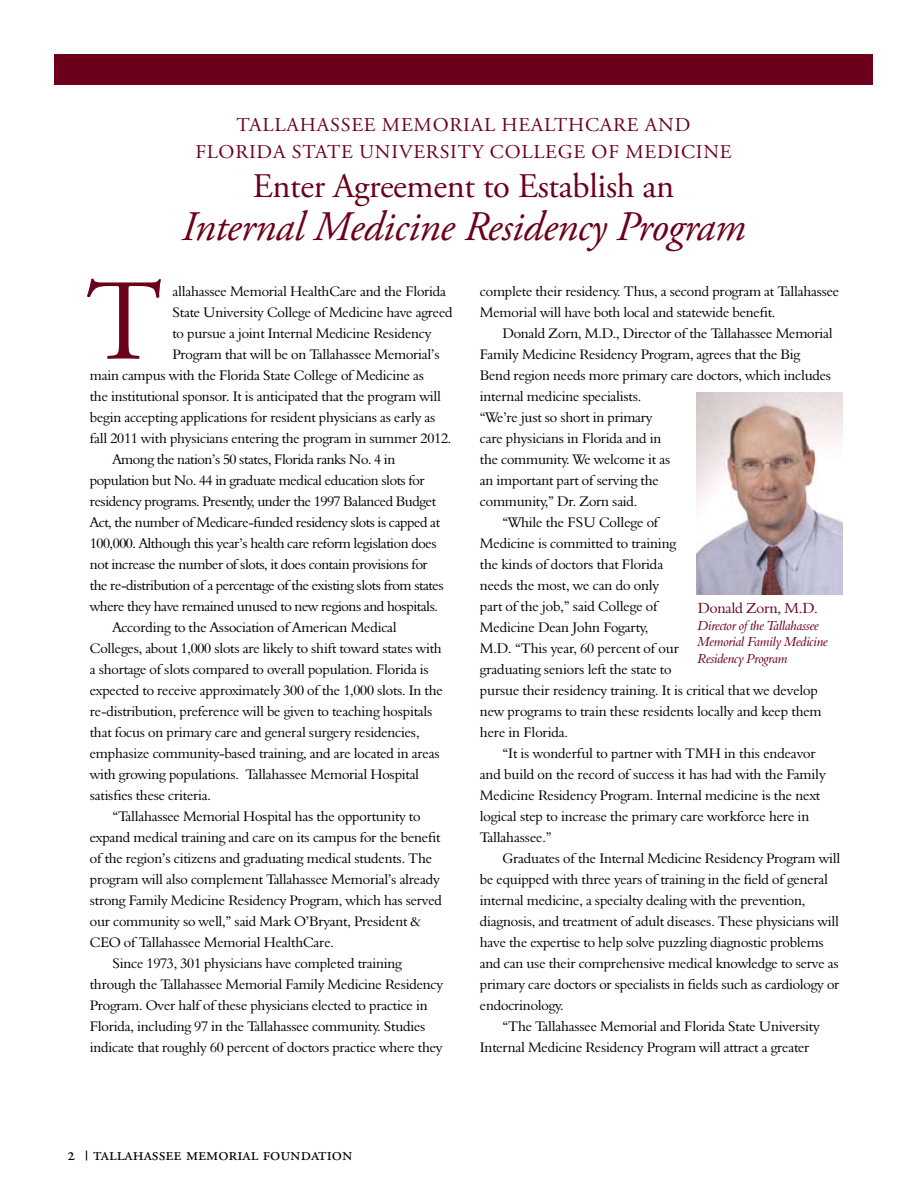
<style>
.page{position:relative;width:918px;height:1188px;background:#fff}
.page>*{position:absolute;margin:0;border:0;box-sizing:border-box;transform-origin:0 0}
.t1{font:115.2px "Adobe Garamond Pro";color:#6c001b}
.t2{font:italic 42px "Adobe Garamond Pro";letter-spacing:-.015em;color:#6c001b}
.t3{font:34.5px "Adobe Garamond Pro";letter-spacing:-.01em;color:#6c001b}
.t4{font:19.5px/27px "Adobe Garamond Pro";letter-spacing:.175em;color:#6c001b}
.t5{font:19.5px "Adobe Garamond Pro";letter-spacing:.205em;color:#6c001b}
.t6{font:18px "Adobe Garamond Pro";color:#000}
.t7{font:15px "Aldine 401 BT Roman A";letter-spacing:-.015em;color:#6c001b}
.t8{font:14.25px/21px "Aldine 401 BT Roman A";letter-spacing:-.015em;color:#000}
.t9{font:13.5px/16.5px "Aldine 401 BT Italic A";letter-spacing:-.015em;color:#6c001b}
.s1{font-size:9.9px}
</style>
<div class="page">
<div style="left:54px;top:54px;width:819px;height:31px;background:#6c001b"></div>
<img style="left:696px;top:393px;width:147px;height:201px">
<h3 class="t4" style="left:195px;top:112px;width:535px;text-indent:187px">MEM ORIAL HEALTH CARE AND<br>FLORIDA STATE UNIVERSITY COLLEGE OF MEDICINE</h3>
<h3 class="t3" style="left:253px;top:165px;width:423px">ENTER AGREEMENT TO ESTABLISH AN</h3>
<h2 class="t2" style="left:182px;top:202px;width:565px">Internal Medicine Residency Program</h2>
<p class="t8" style="left:173px;top:281px;width:275px">allahassee Memorial HealthCare and the Florida</p>
<p class="t8" style="left:173px;top:302px;width:282px">State University College of Medicine have agreed</p>
<p class="t8" style="left:173px;top:323px;width:260px">to pursue a joint Internal Medicine Residency</p>
<p class="t8" style="left:173px;top:344px;width:269px">Program that will be on Tallahassee Memorial’s</p>
<p class="t8" style="left:90px;top:365px;width:336px">main campus with the Florida State College of Medicine as</p>
<p class="t8" style="left:90px;top:386px;width:353px">the institutional sponsor. It is anticipated that the program will</p>
<p class="t8" style="left:90px;top:407px;width:347px">begin accepting applications for resident physicians as early as</p>
<p class="t8" style="left:90px;top:428px;width:363px">fall 2011 with physicians entering the program in summer 2012.</p>
<p class="t8" style="left:112px;top:449px;width:285px">Among the nation’s 50 states, Florida ranks No. 4 in</p>
<p class="t8" style="left:90px;top:470px;width:337px">population but No. 44 in graduate medical education slots for</p>
<p class="t8" style="left:90px;top:491px;width:348px">residency programs. Presently, under the 1997 Balanced Budget</p>
<p class="t8" style="left:90px;top:512px;width:352px">Act, the number of Medicare-funded residency slots is capped at</p>
<p class="t8" style="left:90px;top:533px;width:348px">100,000. Although this year’s health care reform legislation does</p>
<p class="t8" style="left:90px;top:554px;width:340px">not increase the number of slots, it does contain provisions for</p>
<p class="t8" style="left:90px;top:575px;width:355px">the re-distribution of a percentage of the existing slots from states</p>
<p class="t8" style="left:90px;top:596px;width:350px">where they have remained unused to new regions and hospitals.</p>
<p class="t8" style="left:112px;top:617px;width:286px">According to the Association of American Medical</p>
<p class="t8" style="left:90px;top:638px;width:353px">Colleges, about 1,000 slots are likely to shift toward states with</p>
<p class="t8" style="left:90px;top:659px;width:341px">a shortage of slots compared to overall population. Florida is</p>
<p class="t8" style="left:90px;top:680px;width:354px">expected to receive approximately 300 of the 1,000 slots. In the</p>
<p class="t8" style="left:90px;top:701px;width:344px">re-distribution, preference will be given to teaching hospitals</p>
<p class="t8" style="left:90px;top:722px;width:331px">that focus on primary care and general surgery residencies,</p>
<p class="t8" style="left:90px;top:743px;width:351px">emphasize community-based training, and are located in areas</p>
<p class="t8" style="left:90px;top:764px;width:331px">with growing populations. Tallahassee Memorial Hospital</p>
<p class="t8" style="left:90px;top:785px;width:123px">satisfies these criteria.</p>
<p class="t8" style="left:112px;top:806px;width:310px">“Tallahassee Memorial Hospital has the opportunity to</p>
<p class="t8" style="left:90px;top:827px;width:352px">expand medical training and care on its campus for the benefit</p>
<p class="t8" style="left:90px;top:848px;width:344px">of the region’s citizens and graduating medical students. The</p>
<p class="t8" style="left:90px;top:869px;width:351px">program will also complement Tallahassee Memorial’s already</p>
<p class="t8" style="left:90px;top:890px;width:354px">strong Family Medicine Residency Program, which has served</p>
<p class="t8" style="left:90px;top:911px;width:333px">our community so well,” said Mark O’Bryant, President &amp;</p>
<p class="t8" style="left:90px;top:932px;width:246px">CEO of Tallahassee Memorial HealthCare.</p>
<p class="t8" style="left:112px;top:953px;width:291px">Since 1973, 301 physicians have completed training</p>
<p class="t8" style="left:90px;top:974px;width:355px">through the Tallahassee Memorial Family Medicine Residency</p>
<p class="t8" style="left:90px;top:995px;width:339px">Program. Over half of these physicians elected to practice in</p>
<p class="t8" style="left:90px;top:1016px;width:337px">Florida, including 97 in the Tallahassee community. Studies</p>
<p class="t8" style="left:90px;top:1037px;width:354px">indicate that roughly 60 percent of doctors practice where they</p>
<h3 class="t5" style="left:237px;top:113px;width:106px">TALLAHASSEE</h3>
<h1 class="t1" style="left:86px;top:253px;width:78px">T</h1>
<p class="t8" style="left:480px;top:281px;width:361px">complete their residency. Thus, a second program at Tallahassee<br>Memorial will have both local and statewide benefit.</p>
<p class="t8" style="left:502px;top:323px;width:332px">Donald Zorn, M.D., Director of the Tallahassee Memorial</p>
<p class="t8" style="left:480px;top:344px;width:322px">Family Medicine Residency Program, agrees that the Big</p>
<p class="t8" style="left:480px;top:365px;width:353px">Bend region needs more primary care doctors, which includes</p>
<p class="t8" style="left:480px;top:386px;width:163px">internal medicine specialists.</p>
<p class="t8" style="left:480px;top:407px;width:174px">“We’re just so short in primary</p>
<p class="t8" style="left:480px;top:428px;width:183px">care physicians in Florida and in</p>
<p class="t8" style="left:480px;top:449px;width:192px">the community. We welcome it as</p>
<p class="t8" style="left:480px;top:470px;width:180px">an important part of serving the</p>
<p class="t8" style="left:480px;top:491px;width:159px">community,” Dr. Zorn said.</p>
<p class="t8" style="left:502px;top:512px;width:158px">“While the FSU College of</p>
<p class="t8" style="left:480px;top:533px;width:198px">Medicine is committed to training</p>
<p class="t8" style="left:480px;top:554px;width:185px">the kinds of doctors that Florida</p>
<p class="t8" style="left:480px;top:575px;width:181px">needs the most, we can do only</p>
<p class="t8" style="left:480px;top:596px;width:179px">part of the job,” said College of</p>
<p class="t8" style="left:480px;top:617px;width:170px">Medicine Dean John Fogarty,</p>
<p class="t8" style="left:480px;top:638px;width:201px">M.D. “This year, 60 percent of our</p>
<p class="t8" style="left:480px;top:659px;width:193px">graduating seniors left the state to</p>
<p class="t8" style="left:480px;top:680px;width:340px">pursue their residency training. It is critical that we develop</p>
<p class="t8" style="left:480px;top:701px;width:343px">new programs to train these residents locally and keep them</p>
<p class="t8" style="left:480px;top:722px;width:90px">here in Florida.</p>
<p class="t8" style="left:502px;top:743px;width:315px">“It is wonderful to partner with TMH in this endeavor</p>
<p class="t8" style="left:480px;top:764px;width:347px">and build on the record of success it has had with the Family</p>
<p class="t8" style="left:480px;top:785px;width:342px">Medicine Residency Program. Internal medicine is the next</p>
<p class="t8" style="left:480px;top:806px;width:331px">logical step to increase the primary care workforce here in</p>
<p class="t8" style="left:480px;top:827px;width:73px">Tallahassee.”</p>
<p class="t8" style="left:502px;top:848px;width:339px">Graduates of the Internal Medicine Residency Program will</p>
<p class="t8" style="left:480px;top:869px;width:350px">be equipped with three years of training in the field of general</p>
<p class="t8" style="left:480px;top:890px;width:327px">internal medicine, a specialty dealing with the prevention,</p>
<p class="t8" style="left:480px;top:911px;width:360px">diagnosis, and treatment of adult diseases. These physicians will</p>
<p class="t8" style="left:480px;top:932px;width:345px">have the expertise to help solve puzzling diagnostic problems</p>
<p class="t8" style="left:480px;top:953px;width:360px">and can use their comprehensive medical knowledge to serve as</p>
<p class="t8" style="left:480px;top:974px;width:361px">primary care doctors or specialists in fields such as cardiology or</p>
<p class="t8" style="left:480px;top:995px;width:85px">endocrinology.</p>
<p class="t8" style="left:502px;top:1016px;width:319px">“The Tallahassee Memorial and Florida State University</p>
<p class="t8" style="left:480px;top:1037px;width:331px">Internal Medicine Residency Program will attract a greater</p>
<p class="t7" style="left:698px;top:599px;width:122px">Donald Zorn, M.D.</p>
<p class="t9" style="left:698px;top:617px;width:132px">Director of the Tallahassee<br>Memorial Family Medicine<br>Residency Program</p>
<p class="t6" style="left:67px;top:1143px;width:287px">2 <span class="s1">|</span> TALLAHASSEE MEMORIAL FOUNDATION</p>
</div>
